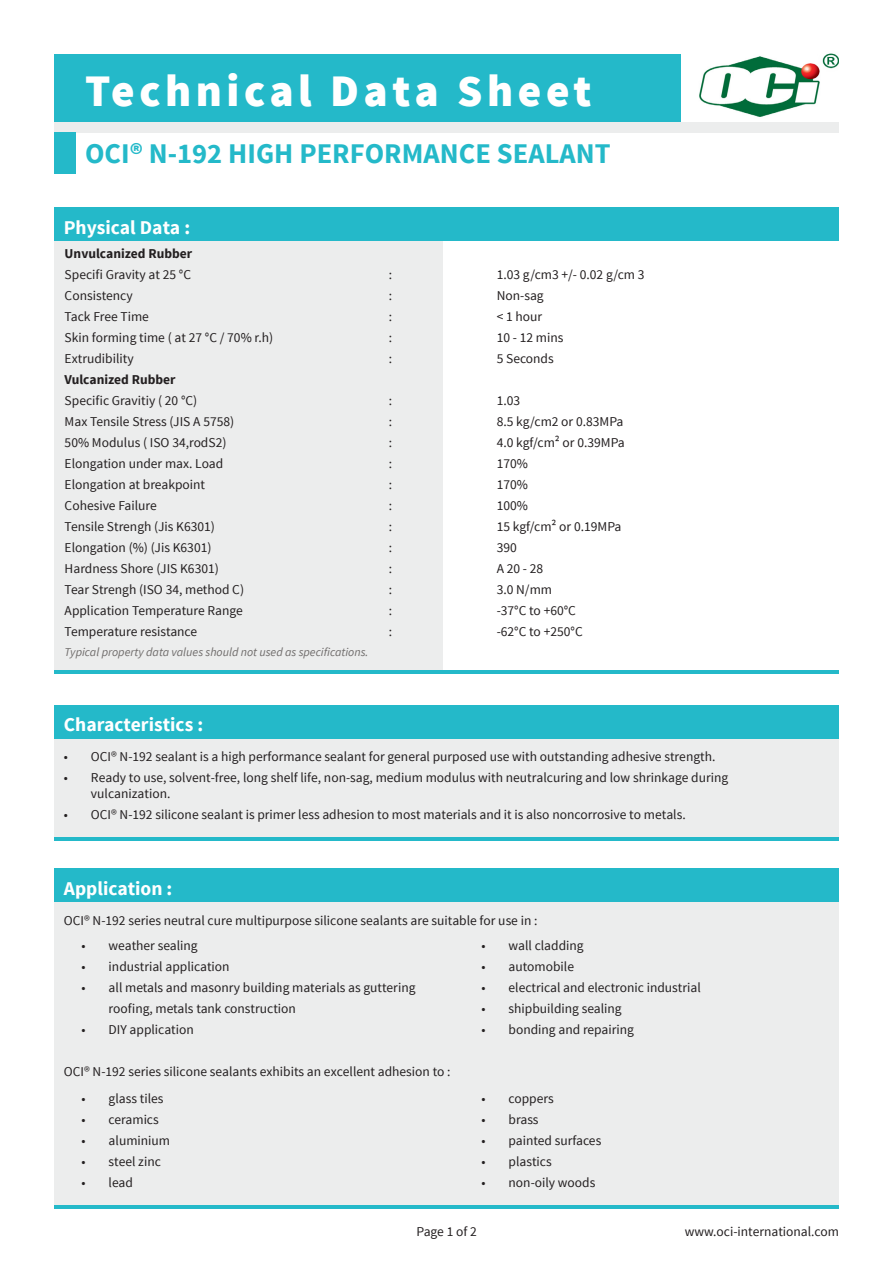
<style>
.page{position:relative;width:893px;height:1263px;background:#fff}
.page>*{position:absolute;margin:0;border:0;box-sizing:border-box;transform-origin:0 0}
.t1{font:900 45px "Source Sans Pro";letter-spacing:.1em;color:#fff}
.t2{font:700 28.5px "Source Sans Pro";color:#24b9c9}
.t3{font:700 19.5px "Source Sans Pro";color:#fff}
.t4{font:13.5px/16.2px "Source Sans Pro";color:#231f20}
.t5{font:700 13.5px "Source Sans Pro";color:#231f20}
.t6{font:italic 12px "Source Sans Pro";color:#6f6c6b}
</style>
<div class="page">
<div style="left:54px;top:738px;width:785px;height:100px;background:#eceded"></div>
<div style="left:54px;top:902px;width:785px;height:303px;background:#eceded"></div>
<div style="left:54px;top:705px;width:785px;height:33px;background:#24b9c9"></div>
<div style="left:54px;top:869px;width:785px;height:33px;background:#24b9c9"></div>
<img style="left:699px;top:53px;width:140px;height:64px">
<div style="left:54px;top:241px;width:388px;height:429px;background:#eceded"></div>
<div style="left:54px;top:207px;width:785px;height:34px;background:#24b9c9"></div>
<hr style="left:54px;top:838px;width:785px;height:3px;background:#24b9c9">
<hr style="left:54px;top:670px;width:785px;height:4px;background:#24b9c9">
<hr style="left:54px;top:1205px;width:785px;height:4px;background:#24b9c9">
<div style="left:54px;top:122px;width:785px;height:10px;background:#eceded"></div>
<div style="left:54px;top:54px;width:626px;height:68px;background:#24b9c9"></div>
<div style="left:54px;top:132px;width:21px;height:42px;background:#24b9c9"></div>
<p class="t1" style="left:85px;top:62px;width:508px">Technical Data Sheet</p>
<p class="t2" style="left:85px;top:135px;width:527px">OCI® N-192 HIGH PERFORMANCE SEALANT</p>
<p class="t3" style="left:64px;top:215px;width:128px">Physical Data :</p>
<p class="t5" style="left:65px;top:245px;width:129px">Unvulcanized Rubber</p>
<p class="t4" style="left:65px;top:267px;width:128px">Specifi Gravity at 25 °C</p>
<p class="t4" style="left:389px;top:267px;width:5px">:</p>
<p class="t4" style="left:497px;top:267px;width:149px">1.03 g/cm3 +/- 0.02 g/cm 3</p>
<p class="t4" style="left:65px;top:288px;width:70px">Consistency</p>
<p class="t4" style="left:389px;top:288px;width:5px">:</p>
<p class="t4" style="left:497px;top:288px;width:49px">Non-sag</p>
<p class="t4" style="left:65px;top:309px;width:86px">Tack Free Time</p>
<p class="t4" style="left:389px;top:309px;width:5px">:</p>
<p class="t4" style="left:497px;top:309px;width:47px">&lt; 1 hour</p>
<p class="t4" style="left:65px;top:330px;width:210px">Skin forming time ( at 27 °C / 70% r.h)</p>
<p class="t4" style="left:389px;top:330px;width:5px">:</p>
<p class="t4" style="left:497px;top:330px;width:68px">10 - 12 mins</p>
<p class="t4" style="left:65px;top:351px;width:70px">Extrudibility</p>
<p class="t4" style="left:389px;top:351px;width:5px">:</p>
<p class="t4" style="left:497px;top:351px;width:59px">5 Seconds</p>
<p class="t5" style="left:65px;top:371px;width:112px">Vulcanized Rubber</p>
<p class="t4" style="left:65px;top:392px;width:134px">Specific Gravitiy ( 20 °C)</p>
<p class="t4" style="left:389px;top:392px;width:5px">:</p>
<p class="t4" style="left:497px;top:392px;width:25px">1.03</p>
<p class="t4" style="left:65px;top:413px;width:171px">Max Tensile Stress (JIS A 5758)</p>
<p class="t4" style="left:389px;top:413px;width:5px">:</p>
<p class="t4" style="left:497px;top:413px;width:128px">8.5 kg/cm2 or 0.83MPa</p>
<p class="t4" style="left:65px;top:434px;width:163px">50% Modulus ( ISO 34,rodS2)</p>
<p class="t4" style="left:389px;top:434px;width:5px">:</p>
<p class="t4" style="left:497px;top:434px;width:130px">4.0 kgf/cm² or 0.39MPa</p>
<p class="t4" style="left:65px;top:455px;width:160px">Elongation under max. Load</p>
<p class="t4" style="left:389px;top:455px;width:5px">:</p>
<p class="t4" style="left:497px;top:455px;width:33px">170%</p>
<p class="t4" style="left:65px;top:476px;width:142px">Elongation at breakpoint</p>
<p class="t4" style="left:389px;top:476px;width:5px">:</p>
<p class="t4" style="left:497px;top:476px;width:33px">170%</p>
<p class="t4" style="left:65px;top:497px;width:94px">Cohesive Failure</p>
<p class="t4" style="left:389px;top:497px;width:5px">:</p>
<p class="t4" style="left:497px;top:497px;width:33px">100%</p>
<p class="t4" style="left:65px;top:518px;width:152px">Tensile Strengh (Jis K6301)</p>
<p class="t4" style="left:389px;top:518px;width:5px">:</p>
<p class="t4" style="left:497px;top:518px;width:126px">15 kgf/cm² or 0.19MPa</p>
<p class="t4" style="left:65px;top:539px;width:148px">Elongation (%) (Jis K6301)</p>
<p class="t4" style="left:389px;top:539px;width:5px">:</p>
<p class="t4" style="left:497px;top:539px;width:22px">390</p>
<p class="t4" style="left:65px;top:560px;width:156px">Hardness Shore (JIS K6301)</p>
<p class="t4" style="left:389px;top:560px;width:5px">:</p>
<p class="t4" style="left:497px;top:560px;width:48px">A 20 - 28</p>
<p class="t4" style="left:65px;top:581px;width:181px">Tear Strengh (ISO 34, method C)</p>
<p class="t4" style="left:389px;top:581px;width:5px">:</p>
<p class="t4" style="left:497px;top:581px;width:57px">3.0 N/mm</p>
<p class="t4" style="left:65px;top:602px;width:180px">Application Temperature Range</p>
<p class="t4" style="left:389px;top:602px;width:5px">:</p>
<p class="t4" style="left:497px;top:602px;width:81px">-37°C to +60°C</p>
<p class="t4" style="left:65px;top:623px;width:134px">Temperature resistance</p>
<p class="t4" style="left:389px;top:623px;width:5px">:</p>
<p class="t4" style="left:497px;top:623px;width:88px">-62°C to +250°C</p>
<p class="t6" style="left:65px;top:644px;width:305px">Typical property data values should not used as specifications.</p>
<p class="t3" style="left:64px;top:712px;width:141px">Characteristics :</p>
<p class="t4" style="left:64px;top:748px;width:653px">• OCI® N-192 sealant is a high performance sealant for general purposed use with outstanding adhesive strength.</p>
<p class="t4" style="left:91px;top:769px;width:639px;text-indent:-27px">• Ready to use, solvent-free, long shelf life, non-sag, medium modulus with neutralcuring and low shrinkage during vulcanization.</p>
<p class="t4" style="left:64px;top:807px;width:623px">• OCI® N-192 silicone sealant is primer less adhesion to most materials and it is also noncorrosive to metals.</p>
<p class="t3" style="left:64px;top:876px;width:110px">Application :</p>
<p class="t4" style="left:64px;top:912px;width:475px">OCI® N-192 series neutral cure multipurpose silicone sealants are suitable for use in :</p>
<p class="t4" style="left:82px;top:938px;width:118px">• weather sealing</p>
<p class="t4" style="left:82px;top:959px;width:150px">• industrial application</p>
<p class="t4" style="left:109px;top:977px;width:308px;line-height:21px;text-indent:-27px">• all metals and masonry building materials as guttering roofing, metals tank construction</p>
<p class="t4" style="left:82px;top:1022px;width:114px">• DIY application</p>
<p class="t4" style="left:64px;top:1064px;width:388px">OCI® N-192 series silicone sealants exhibits an excellent adhesion to :</p>
<p class="t4" style="left:82px;top:1091px;width:83px">• glass tiles</p>
<p class="t4" style="left:82px;top:1112px;width:79px">• ceramics</p>
<p class="t4" style="left:82px;top:1133px;width:90px">• aluminium</p>
<p class="t4" style="left:82px;top:1154px;width:81px">• steel zinc</p>
<p class="t4" style="left:82px;top:1175px;width:53px">• lead</p>
<p class="t4" style="left:482px;top:938px;width:104px">• wall cladding</p>
<p class="t4" style="left:482px;top:959px;width:94px">• automobile</p>
<p class="t4" style="left:482px;top:980px;width:221px">• electrical and electronic industrial</p>
<p class="t4" style="left:482px;top:1001px;width:142px">• shipbuilding sealing</p>
<p class="t4" style="left:482px;top:1022px;width:154px">• bonding and repairing</p>
<p class="t4" style="left:482px;top:1091px;width:74px">• coppers</p>
<p class="t4" style="left:482px;top:1112px;width:59px">• brass</p>
<p class="t4" style="left:482px;top:1133px;width:121px">• painted surfaces</p>
<p class="t4" style="left:482px;top:1154px;width:72px">• plastics</p>
<p class="t4" style="left:482px;top:1175px;width:115px">• non-oily woods</p>
<p class="t4" style="left:416px;top:1223px;width:62px">Page 1 of 2</p>
<p class="t4" style="left:685px;top:1223px;width:156px">www.oci-international.com</p>
</div>
